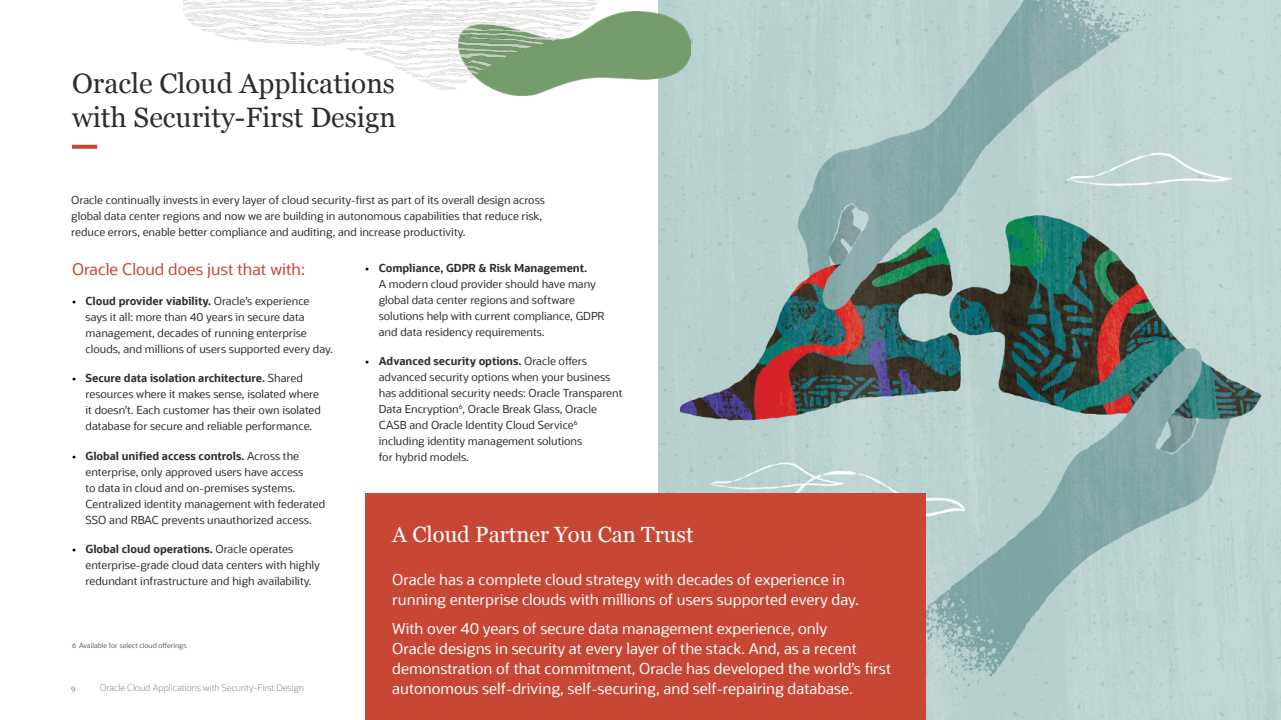
<style>
.page{position:relative;width:1281px;height:720px;background:#fff}
.page>*{position:absolute;margin:0;border:0;box-sizing:border-box;transform-origin:0 0}
.t1{font:28px/33.6px "Georgia";color:#312d2a}
.t2{font:22px "Georgia";color:#fff}
.t3{font:16px "Oracle Sans";color:#c74634}
.t4{font:15px/20px "Oracle Sans";color:#fff}
.t5{font:11px/16px "Oracle Sans";color:#312d2a}
.t6{font:300 9px "Oracle Sans";color:#8b8580}
.t7{font:8px "Georgia";color:#8b8580}
.t8{font:7px "Oracle Sans";color:#67605b}
.s1{font-weight:700;color:#000}
.s2{font-weight:700}
</style>
<div class="page">
<img style="left:658px;top:0;width:622px;height:720px">
<div style="left:365px;top:494px;width:560px;height:226px;background:#c74634"></div>
<svg style="left:74px;top:145px;width:21px;height:4px"></svg>
<img style="left:492px;top:12px;width:198px;height:84px">
<img style="left:184px;top:0;width:412px;height:89px">
<p class="t1" style="left:72px;top:66px;width:325px">Oracle Cloud Applications with Security-First Design</p>
<p class="t5" style="left:71px;top:193px;width:475px">Oracle continually invests in every layer of cloud security-first as part of its overall design across</p>
<p class="t5" style="left:71px;top:209px;width:472px">global data center regions and now we are building in autonomous capabilities that reduce risk,</p>
<p class="t5" style="left:71px;top:225px;width:396px">reduce errors, enable better compliance and auditing, and increase productivity.</p>
<p class="t3" style="left:72px;top:260px;width:234px">Oracle Cloud does just that with:</p>
<p class="t5" style="left:85px;top:293px;width:249px;text-indent:-13px"><span class="s1">•</span> <span class="s2">Cloud provider viability.</span> Oracle’s experience says it all: more than 40 years in secure data management, decades of running enterprise clouds, and millions of users supported every day.</p>
<p class="t5" style="left:85px;top:370px;width:237px;text-indent:-13px"><span class="s1">•</span> <span class="s2">Secure data isolation architecture.</span> Shared resources where it makes sense, isolated where it doesn’t. Each customer has their own isolated database for secure and reliable performance.</p>
<p class="t5" style="left:85px;top:448px;width:241px;text-indent:-13px"><span class="s1">•</span> <span class="s2">Global unified access controls.</span> Across the enterprise, only approved users have access<br>to data in cloud and on-premises systems.<br>Centralized identity management with federated SSO and RBAC prevents unauthorized access.</p>
<p class="t5" style="left:85px;top:542px;width:236px;text-indent:-13px"><span class="s1">•</span> <span class="s2">Global cloud operations.</span> Oracle operates enterprise-grade cloud data centers with highly redundant infrastructure and high availability.</p>
<p class="t5" style="left:379px;top:260px;width:227px;text-indent:-13px"><span class="s1">•</span> <span class="s2">Compliance, GDPR &amp; Risk Management.<br></span>A modern cloud provider should have many global data center regions and software solutions help with current compliance, GDPR and data residency requirements.</p>
<p class="t5" style="left:379px;top:353px;width:245px;text-indent:-13px"><span class="s1">•</span> <span class="s2">Advanced security options.</span> Oracle offers advanced security options when your business has additional security needs: Oracle Transparent Data Encryption<sup>6</sup>, Oracle Break Glass, Oracle CASB and Oracle Identity Cloud Service<sup>6 </sup>including identity management solutions<br>for hybrid models.</p>
<p class="t2" style="left:392px;top:518px;width:303px">A Cloud Partner You Can Trust</p>
<p class="t4" style="left:392px;top:569px;width:468px">Oracle has a complete cloud strategy with decades of experience in running enterprise clouds with millions of users supported every day.</p>
<p class="t4" style="left:392px;top:618px;width:436px">With over 40 years of secure data management experience, only</p>
<p class="t8" style="left:72px;top:641px;width:116px">6 Available for select cloud offerings</p>
<p class="t4" style="left:392px;top:638px;width:466px">Oracle designs in security at every layer of the stack. And, as a recent</p>
<p class="t4" style="left:392px;top:658px;width:500px">demonstration of that commitment, Oracle has developed the world’s first</p>
<p class="t4" style="left:392px;top:678px;width:462px">autonomous self-driving, self-securing, and self-repairing database.</p>
<p class="t6" style="left:100px;top:683px;width:206px">Oracle Cloud Applications with Security-First Design</p>
<p class="t7" style="left:71px;top:682px;width:6px">9</p>
</div>
